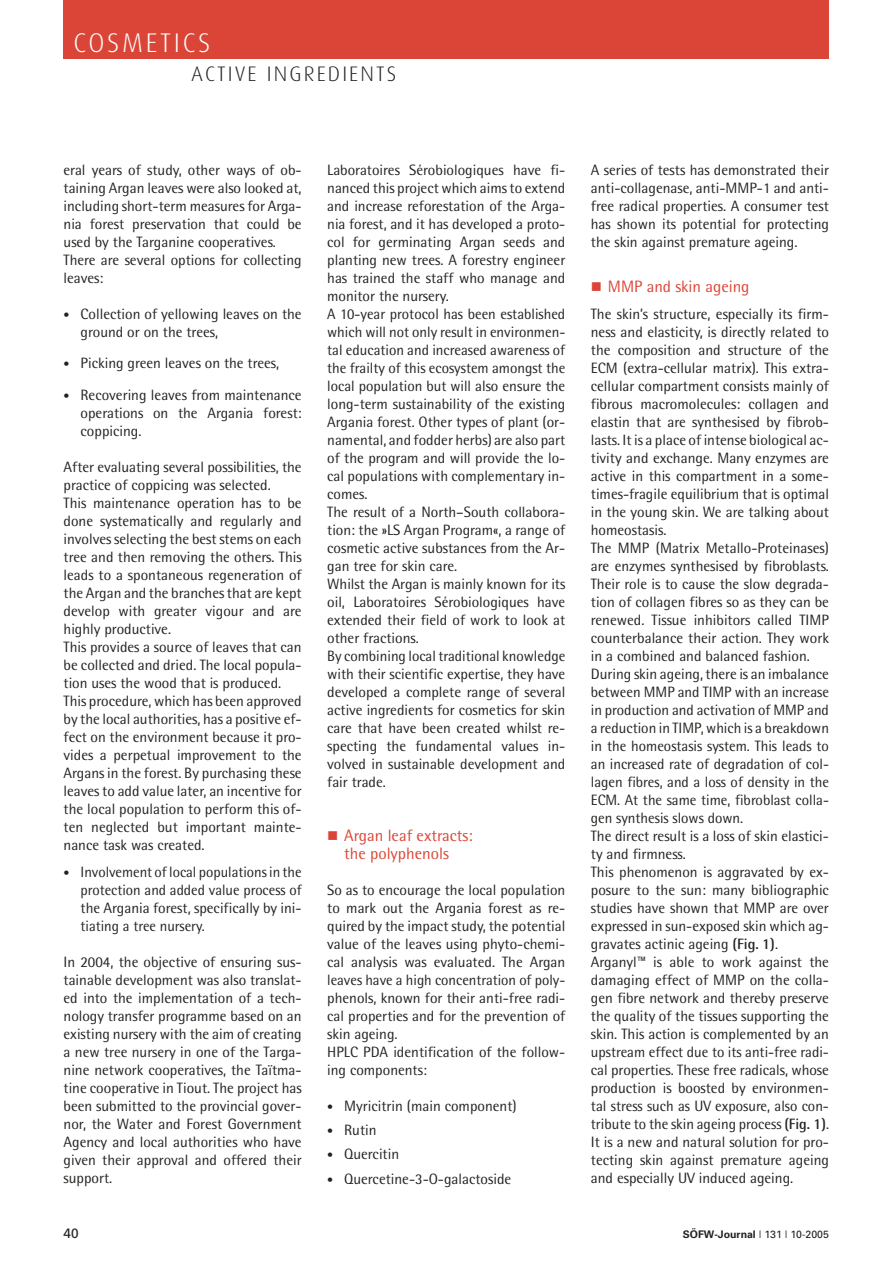
<style>
.page{position:relative;width:893px;height:1263px;background:#fff}
.page>*{position:absolute;margin:0;border:0;box-sizing:border-box;transform-origin:0 0}
.t1{font:300 27px "Dax";letter-spacing:.1em;color:#fff}
.t2{font:300 21px "Dax";letter-spacing:.1em;color:#20231e}
.t3{font:16.5px/18px "Rotis Semi Sans";color:#db4537}
.t4{font:15px/18px "Rotis Semi Sans";color:#20231e}
.t5{font:13.5px "Frutiger";color:#20231e}
.t6{font:700 10.5px "Univers";color:#20231e}
.s1{font-size:12px}
.s2{font-weight:700}
.s3{font-weight:400}
</style>
<div class="page">
<div style="left:64px;top:0;width:765px;height:59px;background:#db4537"></div>
<h1 class="t1" style="left:74px;top:29px;width:139px">COSMETICS</h1>
<h2 class="t2" style="left:191px;top:64px;width:207px">ACTIVE INGREDIENTS</h2>
<p class="t4" style="left:64px;top:162px;width:240px">eral years of study, other ways of ob&shy;taining Argan leaves were also looked at, including short-term measures for Arga&shy;nia forest preservation that could be used by the Targanine cooperatives.<br>There are several options for collecting leaves:</p>
<p class="t4" style="left:81px;top:306px;width:223px;text-indent:-17px"><span class="s1">•</span> Collection of yellowing leaves on the ground or on the trees,</p>
<p class="t4" style="left:64px;top:355px;width:217px"><span class="s1">•</span> Picking green leaves on the trees,</p>
<p class="t4" style="left:81px;top:387px;width:223px;text-align:justify;text-indent:-17px"><span class="s1">•</span> Recovering leaves from maintenance operations on the Argania forest: coppicing.</p>
<p class="t4" style="left:64px;top:459px;width:240px">After evaluating several possibilities, the practice of coppicing was selected.<br>This maintenance operation has to be done systematically and regularly and involves selecting the best stems on each tree and then removing the others. This leads to a spontaneous regeneration of the Argan and the branches that are kept develop with greater vigour and are highly productive.<br>This provides a source of leaves that can be collected and dried. The local popula&shy;tion uses the wood that is produced.<br>This procedure, which has been approved by the local authorities, has a positive ef&shy;fect on the environment because it pro&shy;vides a perpetual improvement to the Argans in the forest. By purchasing these leaves to add value later, an incentive for the local population to perform this of&shy;ten neglected but important mainte&shy;nance task was created.</p>
<p class="t4" style="left:81px;top:864px;width:223px;text-align:justify;text-indent:-17px"><span class="s1">•</span> Involvement of local populations in the protection and added value process of the Argania forest, specifically by ini&shy;tiating a tree nursery.</p>
<p class="t4" style="left:64px;top:954px;width:240px;text-align:justify">In 2004, the objective of ensuring sus&shy;tainable development was also translat&shy;ed into the implementation of a tech&shy;nology transfer programme based on an existing nursery with the aim of creating a new tree nursery in one of the Targa&shy;nine network cooperatives, the Taïtma&shy;tine cooperative in Tiout. The project has been submitted to the provincial gover&shy;nor, the Water and Forest Government Agency and local authorities who have given their approval and offered their support.</p>
<p class="t4" style="left:327px;top:162px;width:240px">Laboratoires Sérobiologiques have fi&shy;nanced this project which aims to extend and increase reforestation of the Arga&shy;nia forest, and it has developed a proto&shy;col for germinating Argan seeds and planting new trees. A forestry engineer has trained the staff who manage and monitor the nursery.<br>A 10-year protocol has been established which will not only result in environmen&shy;tal education and increased awareness of the frailty of this ecosystem amongst the local population but will also ensure the long-term sustainability of the existing Argania forest. Other types of plant (or&shy;namental, and fodder herbs) are also part of the program and will provide the lo&shy;cal populations with complementary in&shy;comes.<br>The result of a North–South collabora&shy;tion: the »LS Argan Program«, a range of cosmetic active substances from the Ar&shy;gan tree for skin care.<br>Whilst the Argan is mainly known for its oil, Laboratoires Sérobiologiques have extended their field of work to look at other fractions.<br>By combining local traditional knowledge with their scientific expertise, they have developed a complete range of several active ingredients for cosmetics for skin care that have been created whilst re&shy;specting the fundamental values in&shy;volved in sustainable development and fair trade.</p>
<p class="t3" style="left:344px;top:828px;width:130px">Argan leaf extracts: the polyphenols</p>
<p class="t4" style="left:327px;top:882px;width:240px">So as to encourage the local population to mark out the Argania forest as re&shy;quired by the impact study, the potential value of the leaves using phyto-chemi&shy;cal analysis was evaluated. The Argan leaves have a high concentration of poly&shy;phenols, known for their anti-free radi&shy;cal properties and for the prevention of skin ageing.<br>HPLC PDA identification of the follow&shy;ing components:</p>
<p class="t4" style="left:327px;top:1098px;width:191px"><span class="s1">•</span> Myricitrin (main component)</p>
<p class="t4" style="left:327px;top:1122px;width:51px"><span class="s1">•</span> Rutin</p>
<p class="t4" style="left:327px;top:1147px;width:73px"><span class="s1">•</span> Quercitin</p>
<p class="t4" style="left:327px;top:1171px;width:186px"><span class="s1">•</span> Quercetine-3-O-galactoside</p>
<p class="t4" style="left:591px;top:162px;width:240px;text-align:justify">A series of tests has demonstrated their anti-collagenase, anti-MMP-1 and anti&shy;free radical properties. A consumer test has shown its potential for protecting the skin against premature ageing.</p>
<p class="t3" style="left:608px;top:279px;width:143px">MMP and skin ageing</p>
<p class="t4" style="left:591px;top:306px;width:240px">The skin’s structure, especially its firm&shy;ness and elasticity, is directly related to the composition and structure of the ECM (extra-cellular matrix). This extra&shy;cellular compartment consists mainly of fibrous macromolecules: collagen and elastin that are synthesised by fibrob&shy;lasts. It is a place of intense biological ac&shy;tivity and exchange. Many enzymes are active in this compartment in a some&shy;times-fragile equilibrium that is optimal in the young skin. We are talking about homeostasis.<br>The MMP (Matrix Metallo-Proteinases) are enzymes synthesised by fibroblasts.<br>Their role is to cause the slow degrada&shy;tion of collagen fibres so as they can be renewed. Tissue inhibitors called TIMP counterbalance their action. They work in a combined and balanced fashion.<br>During skin ageing, there is an imbalance between MMP and TIMP with an increase in production and activation of MMP and a reduction in TIMP, which is a breakdown in the homeostasis system. This leads to an increased rate of degradation of col&shy;lagen fibres, and a loss of density in the ECM. At the same time, fibroblast colla&shy;gen synthesis slows down.<br>The direct result is a loss of skin elastici&shy;ty and firmness.<br>This phenomenon is aggravated by ex&shy;posure to the sun: many bibliographic studies have shown that MMP are over expressed in sun-exposed skin which ag&shy;gravates actinic ageing <span class="s2">(Fig. 1)</span>.<br>Arganyl™ is able to work against the damaging effect of MMP on the colla&shy;gen fibre network and thereby preserve the quality of the tissues supporting the skin. This action is complemented by an upstream effect due to its anti-free radi&shy;cal properties. These free radicals, whose production is boosted by environmen&shy;tal stress such as UV exposure, also con&shy;tribute to the skin ageing process <span class="s2">(Fig. 1)</span>.<br>It is a new and natural solution for pro&shy;tecting skin against premature ageing and especially UV induced ageing.</p>
<p class="t5" style="left:64px;top:1228px;width:17px">40</p>
<p class="t6" style="left:683px;top:1230px;width:148px">SÖFW-Journal <span class="s3">| 131 | 10-2005</span></p>
</div>
